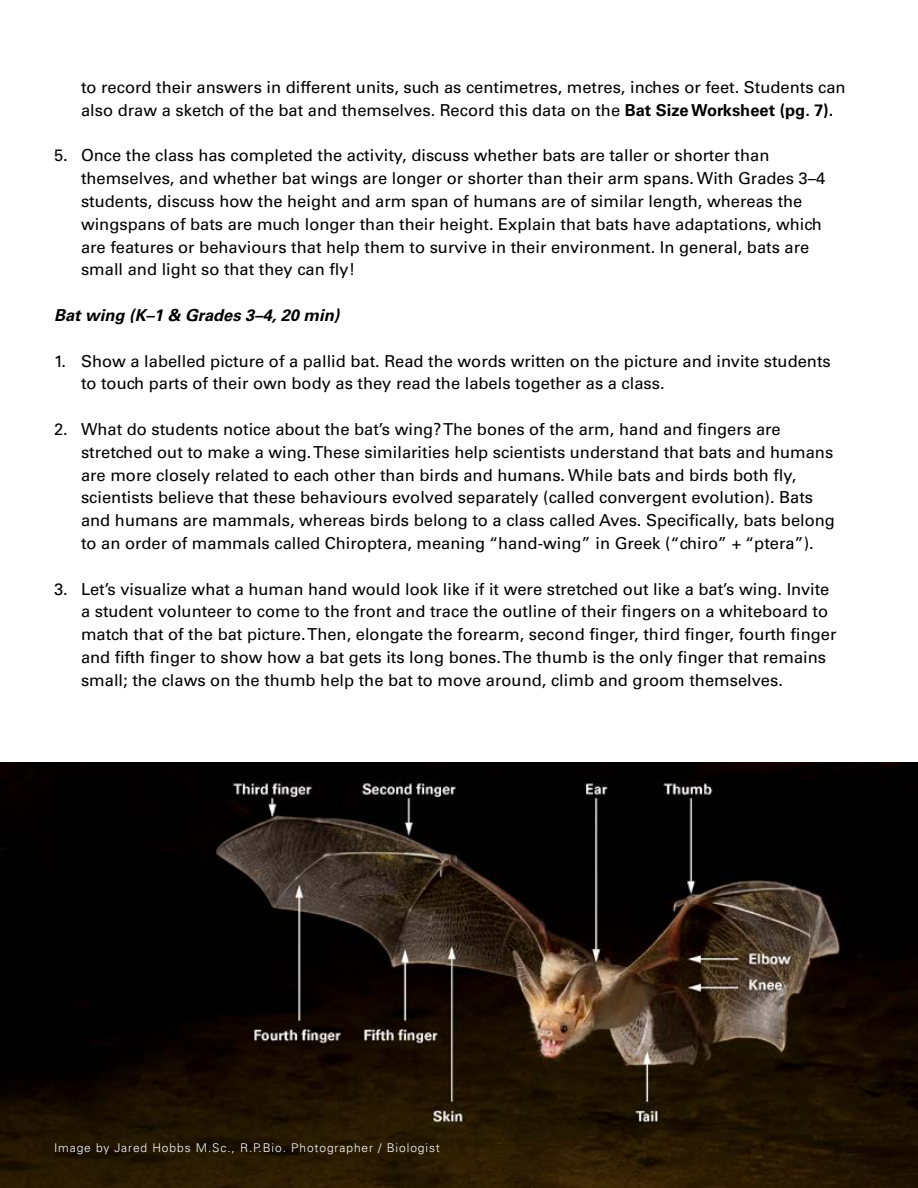
<style>
.page{position:relative;width:918px;height:1188px;background:#fff}
.page>*{position:absolute;margin:0;border:0;box-sizing:border-box;transform-origin:0 0}
.t1{font:16.5px/22.8px "Univers LT Std";color:#000}
.t2{font:italic 700 16.5px "Univers LT Std";color:#000}
.t3{font:300 12px "Univers LT Std";letter-spacing:.075em;color:#fff}
.s1{font-weight:700}
</style>
<div class="page">
<img style="left:0;top:762px;width:918px;height:426px">
<p class="t1" style="left:81px;top:76px;width:766px">to record their answers in different units, such as centimetres, metres, inches or feet. Students can also draw a sketch of the bat and themselves. Record this data on the <span class="s1">Bat Size Worksheet (pg. 7).</span></p>
<p class="t1" style="left:81px;top:144px;width:746px;text-indent:-27px">5. Once the class has completed the activity, discuss whether bats are taller or shorter than themselves, and whether bat wings are longer or shorter than their arm spans. With Grades 3–4 students, discuss how the height and arm span of humans are of similar length, whereas the wingspans of bats are much longer than their height. Explain that bats have adaptations, which are features or behaviours that help them to survive in their environment. In general, bats are small and light so that they can fly!</p>
<p class="t2" style="left:54px;top:305px;width:287px">Bat wing (K–1 &amp; Grades 3–4, 20 min)</p>
<p class="t1" style="left:81px;top:349px;width:751px;text-indent:-27px">1. Show a labelled picture of a pallid bat. Read the words written on the picture and invite students to touch parts of their own body as they read the labels together as a class.</p>
<p class="t1" style="left:81px;top:418px;width:756px;text-indent:-27px">2. What do students notice about the bat’s wing? The bones of the arm, hand and fingers are stretched out to make a wing. These similarities help scientists understand that bats and humans are more closely related to each other than birds and humans. While bats and birds both fly, scientists believe that these behaviours evolved separately (called convergent evolution). Bats and humans are mammals, whereas birds belong to a class called Aves. Specifically, bats belong to an order of mammals called Chiroptera, meaning “hand-wing” in Greek (“chiro” + “ptera”).</p>
<p class="t1" style="left:81px;top:577px;width:757px;text-indent:-27px">3. Let’s visualize what a human hand would look like if it were stretched out like a bat’s wing. Invite a student volunteer to come to the front and trace the outline of their fingers on a whiteboard to match that of the bat picture. Then, elongate the forearm, second finger, third finger, fourth finger and fifth finger to show how a bat gets its long bones. The thumb is the only finger that remains small; the claws on the thumb help the bat to move around, climb and groom themselves.</p>
<p class="t3" style="left:54px;top:1141px;width:387px">Image by Jared Hobbs M.Sc., R.P.Bio. Photographer / Biologist</p>
</div>
